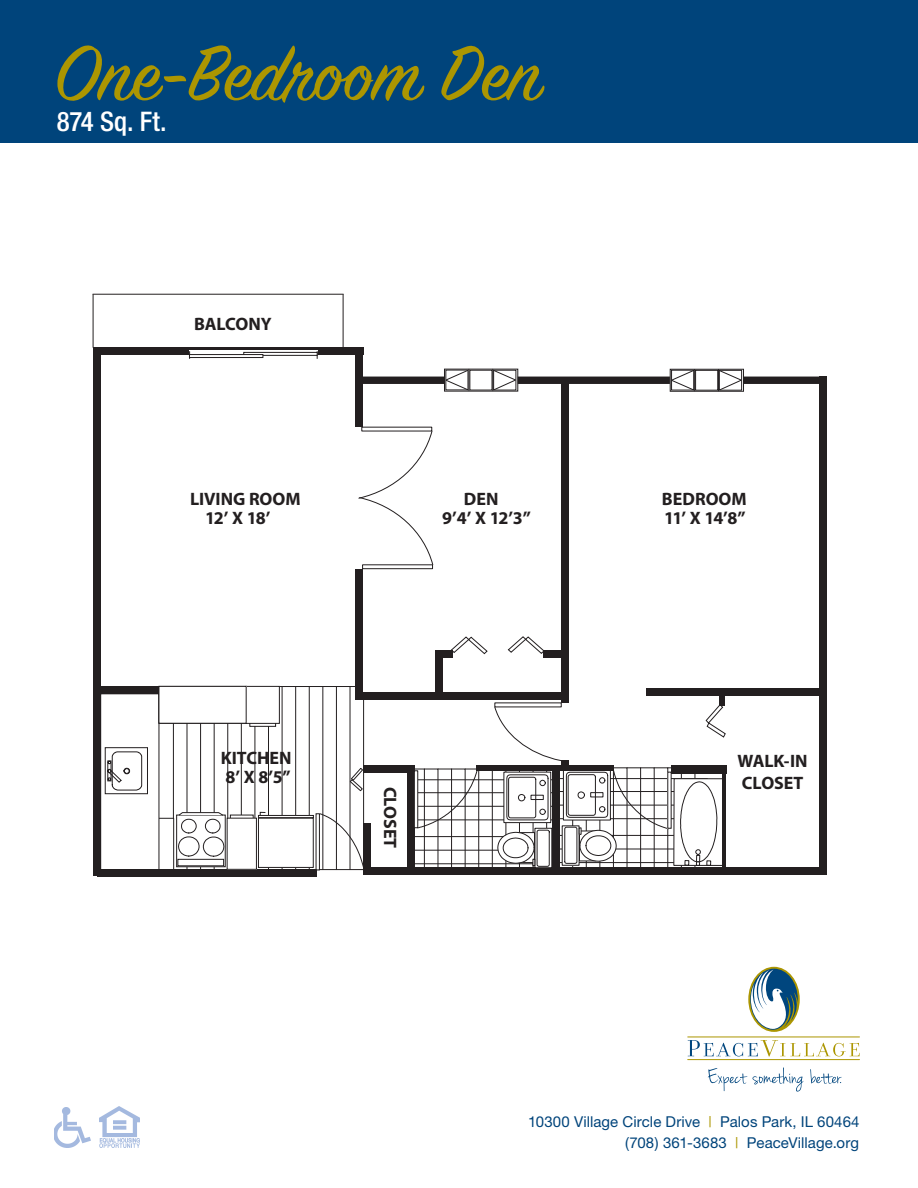
<style>
.page{position:relative;width:918px;height:1188px;background:#fff}
.page>*{position:absolute;margin:0;border:0;box-sizing:border-box;transform-origin:0 0}
.t1{font:85.5px "Sign Painter House Script";color:#ac9601}
.t2{font:500 condensed 27px "Helvetica Neue";color:#fff}
.t3{font:700 18px/19px "Myriad Pro";letter-spacing:-.005em;color:#231f20}
.t4{font:15px/21px "Helvetica Neue";letter-spacing:.005em;color:#00447b;text-align:right}
.s1{color:#ac9601}
</style>
<div class="page">
<div style="left:97px;top:348px;width:266px;height:7px;background:#231f20"></div>
<div style="left:189px;top:351px;width:128px;height:7px;background:#fff"></div>
<div style="left:819px;top:376px;width:8px;height:494px;background:#231f20"></div>
<div style="left:97px;top:869px;width:219px;height:8px;background:#231f20"></div>
<div style="left:364px;top:867px;width:463px;height:8px;background:#231f20"></div>
<div style="left:361px;top:692px;width:206px;height:8px;background:#231f20"></div>
<div style="left:647px;top:688px;width:175px;height:8px;background:#231f20"></div>
<div style="left:719px;top:692px;width:6px;height:13px;background:#231f20"></div>
<svg style="left:705px;top:705px;width:21px;height:33px"></svg>
<svg style="left:101px;top:694px;width:51px;height:162px"></svg>
<div style="left:94px;top:686px;width:65px;height:8px;background:#231f20"></div>
<div style="left:444px;top:369px;width:74px;height:22px;border:1px solid #231f20"></div>
<svg style="left:445px;top:369px;width:25px;height:22px"></svg>
<svg style="left:492px;top:369px;width:24px;height:22px"></svg>
<div style="left:407px;top:767px;width:8px;height:107px;background:#231f20"></div>
<div style="left:363px;top:765px;width:52px;height:8px;background:#231f20"></div>
<div style="left:243px;top:352px;width:75px;height:4px;border:1px solid #231f20"></div>
<div style="left:189px;top:354px;width:74px;height:4px;border:1px solid #231f20"></div>
<hr style="left:93px;top:294px;width:250px;height:1px;background:#231f20">
<hr style="left:343px;top:294px;width:1px;height:54px;background:#231f20">
<hr style="left:93px;top:294px;width:1px;height:54px;background:#231f20">
<div style="left:673px;top:778px;width:51px;height:88px;border:1px solid #231f20"></div>
<svg style="left:414px;top:767px;width:304px;height:101px"></svg>
<div style="left:696px;top:855px;width:4px;height:11px;border:1px solid #231f20"></div>
<hr style="left:723px;top:770px;width:3px;height:100px;background:#231f20">
<div style="left:671px;top:765px;width:55px;height:9px;background:#231f20"></div>
<div style="left:477px;top:765px;width:137px;height:5px;background:#231f20"></div>
<div style="left:561px;top:380px;width:8px;height:323px;background:#231f20"></div>
<div style="left:743px;top:377px;width:77px;height:7px;background:#231f20"></div>
<div style="left:695px;top:370px;width:23px;height:21px;border:1px solid #231f20"></div>
<div style="left:670px;top:369px;width:74px;height:23px;border:1px solid #231f20"></div>
<svg style="left:671px;top:369px;width:24px;height:22px"></svg>
<svg style="left:718px;top:369px;width:24px;height:22px"></svg>
<svg style="left:494px;top:707px;width:68px;height:54px"></svg>
<div style="left:93px;top:347px;width:8px;height:529px;background:#231f20"></div>
<div style="left:518px;top:377px;width:152px;height:7px;background:#231f20"></div>
<div style="left:544px;top:651px;width:21px;height:7px;background:#231f20"></div>
<div style="left:355px;top:354px;width:8px;height:73px;background:#231f20"></div>
<div style="left:435px;top:651px;width:8px;height:47px;background:#231f20"></div>
<div style="left:435px;top:651px;width:17px;height:7px;background:#231f20"></div>
<svg style="left:507px;top:636px;width:38px;height:18px"></svg>
<svg style="left:450px;top:636px;width:38px;height:19px"></svg>
<div style="left:355px;top:569px;width:8px;height:131px;background:#231f20"></div>
<div style="left:362px;top:564px;width:71px;height:5px;border:1px solid #231f20"></div>
<svg style="left:358px;top:430px;width:76px;height:136px"></svg>
<div style="left:359px;top:377px;width:86px;height:7px;background:#231f20"></div>
<svg style="left:159px;top:686px;width:206px;height:187px"></svg>
<div style="left:316px;top:813px;width:4px;height:57px;border:1px solid #231f20"></div>
<div style="left:363px;top:823px;width:8px;height:52px;background:#231f20"></div>
<div style="left:561px;top:761px;width:8px;height:6px;background:#231f20"></div>
<svg style="left:688px;top:1040px;width:172px;height:17px"></svg>
<hr style="left:688px;top:1059px;width:172px;height:1px;background:#ac9601">
<hr style="left:688px;top:1037px;width:171px;height:1px;background:#ac9601">
<svg style="left:748px;top:967px;width:52px;height:65px"></svg>
<svg style="left:750px;top:969px;width:48px;height:61px"></svg>
<svg style="left:708px;top:1068px;width:96px;height:24px"></svg>
<svg style="left:810px;top:1069px;width:32px;height:15px"></svg>
<img style="left:54px;top:1107px;width:36px;height:41px">
<img style="left:99px;top:1107px;width:40px;height:41px">
<div style="left:0;top:0;width:918px;height:143px;background:#00447b"></div>
<p class="t1" style="left:54px;top:33px;width:489px">One-Bedroom Den</p>
<p class="t2" style="left:57px;top:105px;width:112px">874 Sq. Ft.</p>
<p class="t3" style="left:194px;top:314px;width:79px">BALCONY</p>
<p class="t3" style="left:205px;top:489px;width:97px;text-indent:-15px">LIVING ROOM<br>12’ X 18’</p>
<p class="t3" style="left:442px;top:489px;width:90px;text-align:center">DEN<br>9’4’ X 12’3”</p>
<p class="t3" style="left:662px;top:489px;width:86px">BEDROOM<br>11’ X 14’8”</p>
<p class="t3" style="left:221px;top:747px;width:72px">KITCHEN<br>8’ X 8’5”</p>
<p class="t3" style="left:401px;top:787px;width:63px;rotate:90deg">CLOSET</p>
<p class="t3" style="left:738px;top:751px;width:72px">WALK-IN</p>
<p class="t3" style="left:742px;top:772px;width:63px">CLOSET</p>
<p class="t4" style="left:528px;top:1110px;width:333px">10300 Village Circle Drive <span class="s1">|</span> Palos Park, IL 60464 (708) 361-3683 <span class="s1">|</span> PeaceVillage.org</p>
</div>
